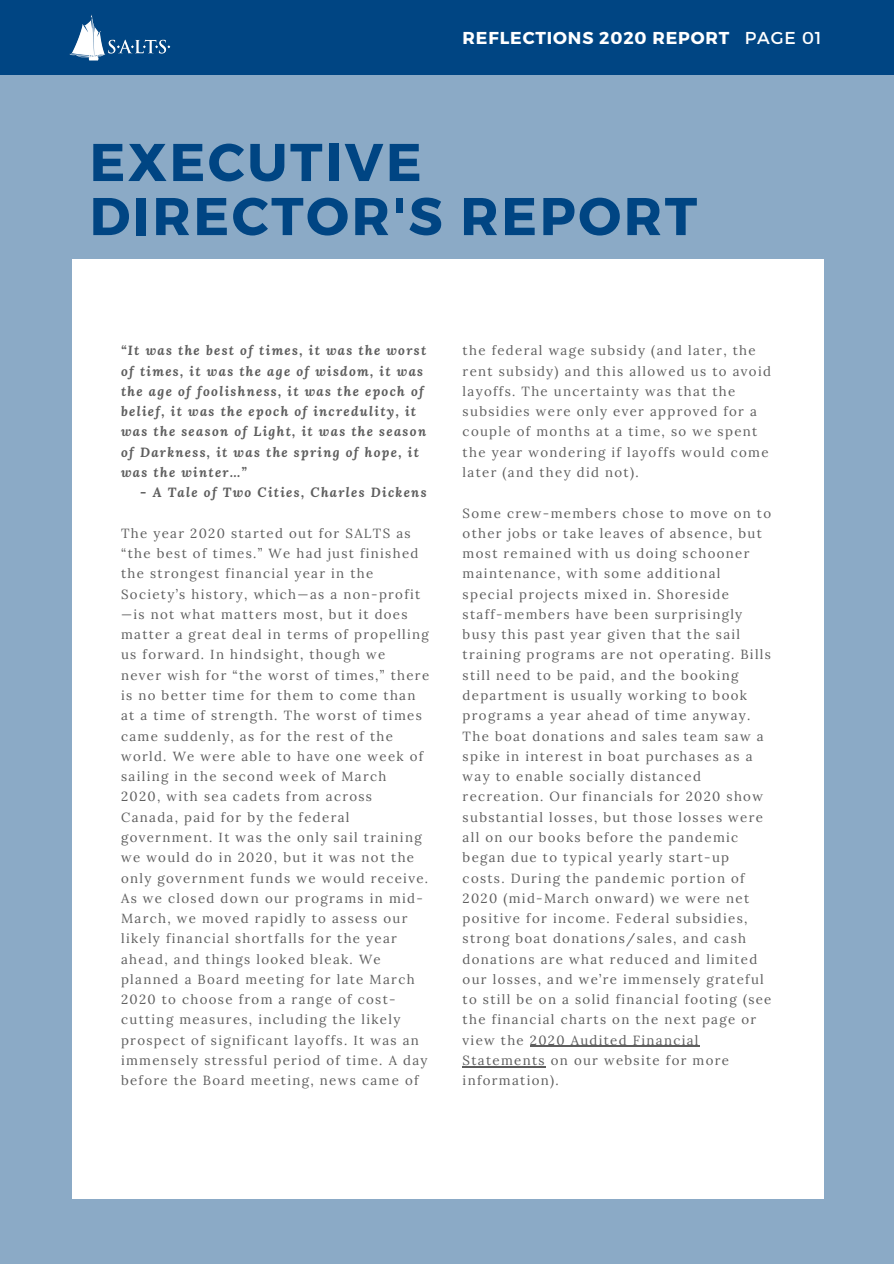
<style>
.page{position:relative;width:894px;height:1264px;background:#fff}
.page>*{position:absolute;margin:0;border:0;box-sizing:border-box;transform-origin:0 0}
.t1{font:700 52.95px/54px "Montserrat";letter-spacing:.05em;color:#004583}
.t2{font:700 17.25px "Montserrat";letter-spacing:.05em;color:#fff}
.t3{font:13.2px/20.2px "Lora";letter-spacing:.1em;color:#5e5e5e}
.t4{font:italic 700 13.2px/20.2px "Lora";letter-spacing:.1em;color:#5e5e5e}
.s1{font-weight:400}
</style>
<div class="page">
<div style="left:0;top:0;width:893px;height:1263px;background:#8baac6"></div>
<div style="left:0;top:0;width:893px;height:74px;background:#004583"></div>
<div style="left:72px;top:259px;width:750px;height:939px;background:#fff"></div>
<img style="left:69px;top:14px;width:102px;height:47px">
<hr style="left:530px;top:1045px;width:169px;height:1px;background:#5e5e5e">
<hr style="left:462px;top:1066px;width:84px;height:1px;background:#5e5e5e">
<p class="t2" style="left:462px;top:27px;width:360px">REFLECTIONS 2020 REPORT <span class="s1">PAGE 01</span></p>
<p class="t1" style="left:90px;top:132px;width:609px">EXECUTIVE<br>DIRECTOR'S REPORT</p>
<p class="t4" style="left:121px;top:340px;width:306px">“It was the best of times, it was the worst of times, it was the age of wisdom, it was the age of foolishness, it was the epoch of belief, it was the epoch of incredulity, it was the season of Light, it was the season of Darkness, it was the spring of hope, it was the winter…”</p>
<p class="t4" style="left:140px;top:482px;width:288px">- A Tale of Two Cities, Charles Dickens</p>
<p class="t3" style="left:121px;top:523px;width:309px">The year 2020 started out for SALTS as “the best of times.” We had just finished the strongest financial year in the Society’s history, which—as a non-profit —is not what matters most, but it does matter a great deal in terms of propelling us forward. In hindsight, though we<br>never wish for “the worst of times,” there is no better time for them to come than at a time of strength. The worst of times came suddenly, as for the rest of the world. We were able to have one week of sailing in the second week of March<br>2020, with sea cadets from across Canada, paid for by the federal government. It was the only sail training we would do in 2020, but it was not the only government funds we would receive.<br>As we closed down our programs in mid-March, we moved rapidly to assess our likely financial shortfalls for the year ahead, and things looked bleak. We planned a Board meeting for late March 2020 to choose from a range of cost&shy;cutting measures, including the likely prospect of significant layoffs. It was an immensely stressful period of time. A day before the Board meeting, news came of</p>
<p class="t3" style="left:462px;top:340px;width:310px">the federal wage subsidy (and later, the rent subsidy) and this allowed us to avoid layoffs. The uncertainty was that the subsidies were only ever approved for a couple of months at a time, so we spent the year wondering if layoffs would come later (and they did not).</p>
<p class="t3" style="left:462px;top:502px;width:310px">Some crew-members chose to move on to other jobs or take leaves of absence, but most remained with us doing schooner maintenance, with some additional special projects mixed in. Shoreside staff-members have been surprisingly busy this past year given that the sail training programs are not operating. Bills still need to be paid, and the booking department is usually working to book programs a year ahead of time anyway.<br>The boat donations and sales team saw a spike in interest in boat purchases as a way to enable socially distanced recreation. Our financials for 2020 show substantial losses, but those losses were all on our books before the pandemic began due to typical yearly start-up costs. During the pandemic portion of 2020 (mid-March onward) we were net positive for income. Federal subsidies, strong boat donations/sales, and cash donations are what reduced and limited our losses, and we’re immensely grateful to still be on a solid financial footing (see the financial charts on the next page or view the 2020 Audited Financial Statements on our website for more information).</p>
</div>
